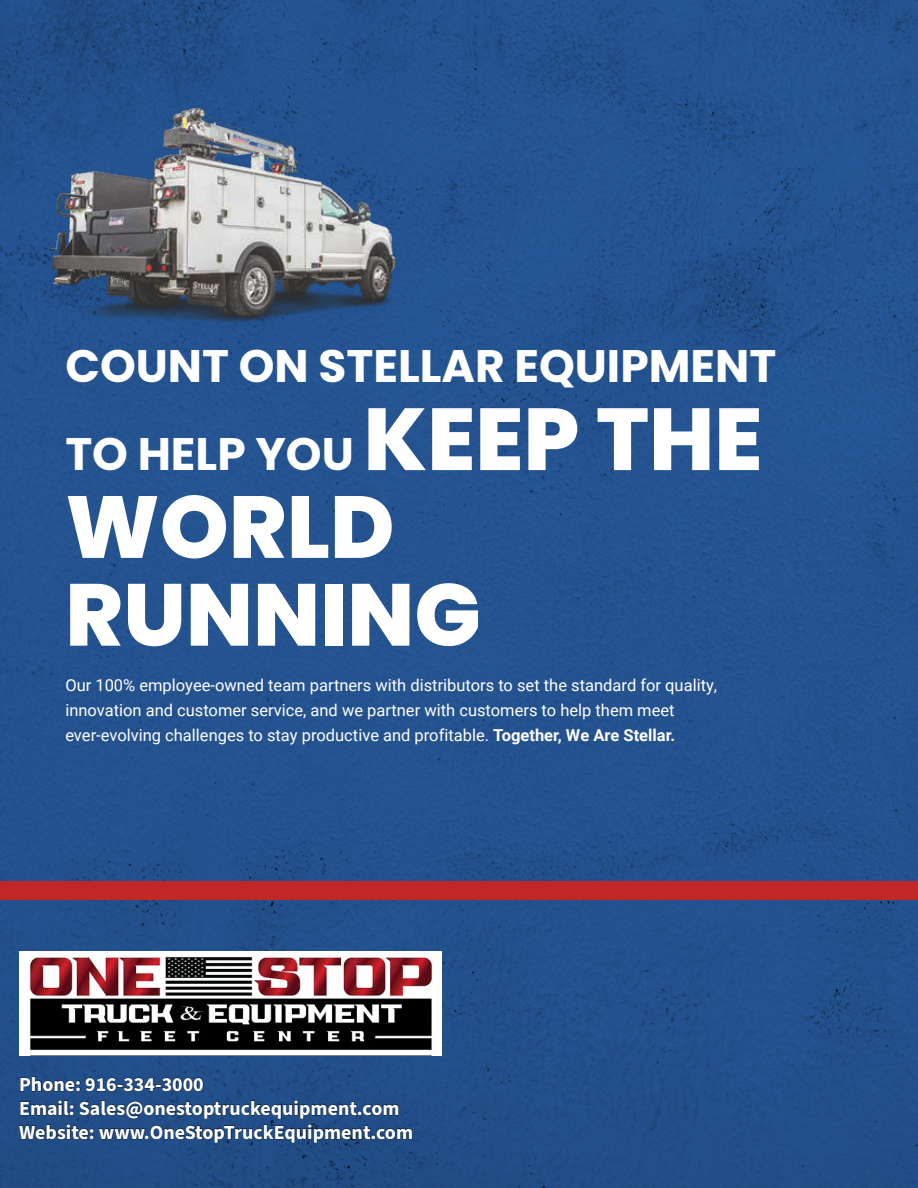
<style>
.page{position:relative;width:918px;height:1188px;background:#fff}
.page>*{position:absolute;margin:0;border:0;box-sizing:border-box;transform-origin:0 0}
.t1{font:800 87.75px/87.8px "Poppins";color:#fff}
.t2{font:700 45.6px/87.8px "Poppins";color:#fff}
.t3{font:700 19.95px/24px "Source Sans 3";color:#fff}
.t4{font:16.5px/25.5px "Roboto";color:#fff}
.s1{font-weight:800;font-size:87.75px}
.s2{font-weight:700}
</style>
<div class="page">
<img style="left:0;top:0;width:918px;height:1188px">
<div style="left:0;top:882px;width:918px;height:18px;background:#c12726"></div>
<img style="left:33px;top:100px;width:388px;height:234px">
<svg style="left:19px;top:1076px;width:393px;height:67px;background:#1f477d"></svg>
<img style="left:19px;top:952px;width:423px;height:103px">
<h2 class="t2" style="left:65px;top:323px;width:713px">COUNT ON STELLAR EQUIPMENT<br>TO HELP YOU <span class="s1">KEEP THE</span></h2>
<h1 class="t1" style="left:65px;top:484px;width:417px">WORLD<br>RUNNING</h1>
<p class="t4" style="left:65px;top:671px;width:653px">Our 100% employee-owned team partners with distributors to set the standard for quality, innovation and customer service, and we partner with customers to help them meet ever-evolving challenges to stay productive and profitable. <span class="s2">Together, We Are Stellar.</span></p>
<p class="t3" style="left:19px;top:1072px;width:396px">Phone: 916-334-3000<br>Email: Sales@onestoptruckequipment.com<br>Website: www.OneStopTruckEquipment.com</p>
</div>
